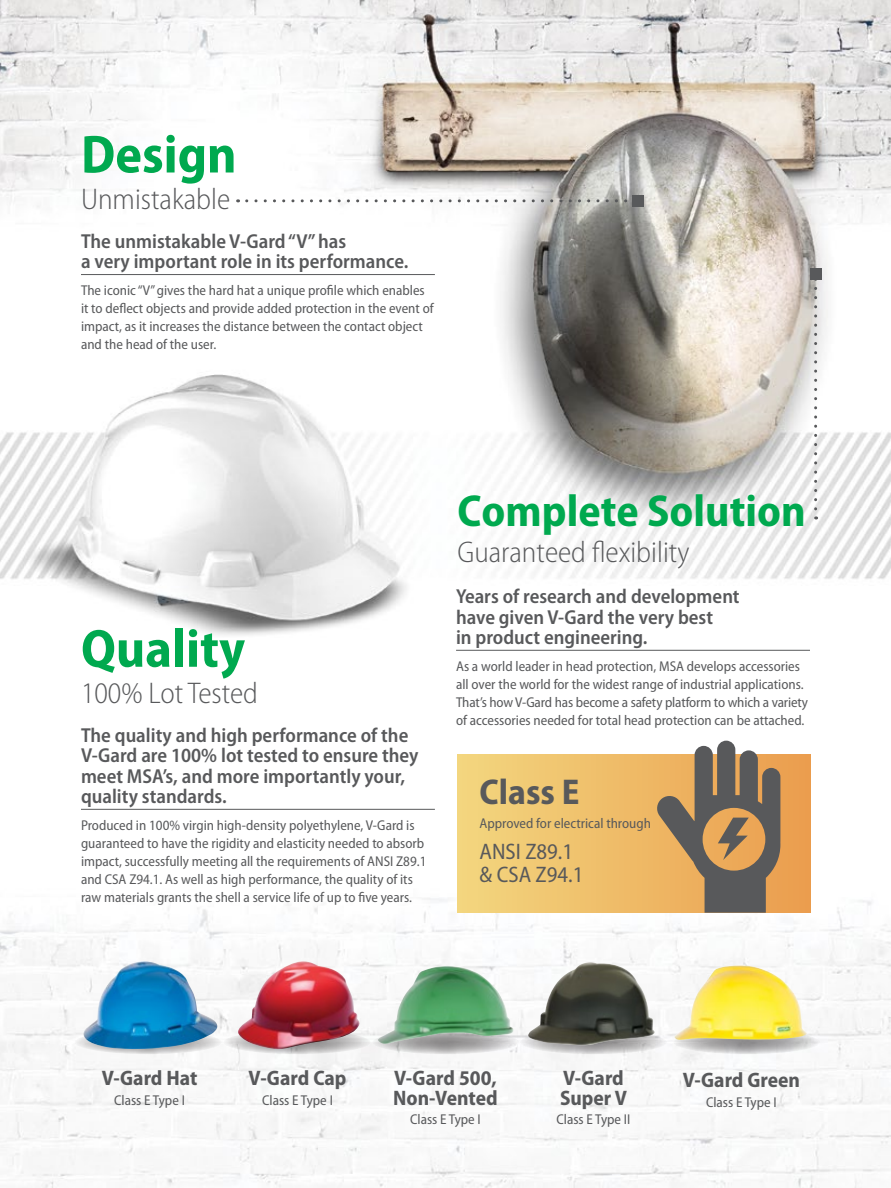
<style>
.page{position:relative;width:891px;height:1188px;background:#fff}
.page>*{position:absolute;margin:0;border:0;box-sizing:border-box;transform-origin:0 0}
.t1{font:700 semi-condensed 54px "Myriad Pro";color:#00a94f}
.t2{font:700 semi-condensed 45px "Myriad Pro";color:#00a94f}
.t3{font:700 semi-condensed 36px "Myriad Pro";color:#58595b}
.t4{font:300 semi-condensed 30px "Myriad Pro";color:#58595b}
.t5{font:semi-condensed 22.5px/22.5px "Myriad Pro";color:#58595b}
.t6{font:700 semi-condensed 21px/19.5px "Myriad Pro";color:#58595b}
.t7{font:600 semi-condensed 20.25px/20.2px "Myriad Pro";color:#58595b}
.t8{font:semi-condensed 14.25px/18px "Myriad Pro";color:#58595b}
</style>
<div class="page">
<img style="left:0;top:0;width:891px;height:1188px">
<svg style="left:673px;top:1030px;width:148px;height:24px;background:#bebdbe"></svg>
<svg style="left:520px;top:1030px;width:147px;height:24px"></svg>
<svg style="left:372px;top:1030px;width:148px;height:24px"></svg>
<svg style="left:223px;top:1030px;width:148px;height:24px"></svg>
<svg style="left:74px;top:1030px;width:148px;height:24px"></svg>
<svg style="left:457px;top:755px;width:354px;height:158px;background:#efc16c"></svg>
<hr style="left:81px;top:274px;width:354px;height:1px;background:#58595b">
<hr style="left:81px;top:809px;width:354px;height:1px;background:#58595b">
<hr style="left:456px;top:650px;width:354px;height:1px;background:#58595b">
<img style="left:83px;top:961px;width:134px;height:88px">
<img style="left:238px;top:961px;width:122px;height:88px">
<img style="left:378px;top:966px;width:136px;height:78px">
<img style="left:528px;top:961px;width:129px;height:84px">
<img style="left:674px;top:965px;width:133px;height:75px">
<svg style="left:657px;top:741px;width:123px;height:172px;background:#a28765"></svg>
<svg style="left:247px;top:199px;width:385px;height:3px"></svg>
<div style="left:632px;top:195px;width:12px;height:12px;background:#58595b"></div>
<svg style="left:814px;top:280px;width:3px;height:229px"></svg>
<div style="left:810px;top:268px;width:12px;height:12px;background:#58595b"></div>
<h1 class="t1" style="left:81px;top:120px;width:157px">Design</h1>
<h3 class="t4" style="left:81px;top:181px;width:151px">Unmistakable</h3>
<h3 class="t7" style="left:81px;top:231px;width:329px">The unmistakable V-Gard “V” has<br>a very important role in its performance.</h3>
<p class="t8" style="left:81px;top:281px;width:354px">The iconic “V” gives the hard hat a unique profile which enables it to deflect objects and provide added protection in the event of impact, as it increases the distance between the contact object and the head of the user.</p>
<h1 class="t1" style="left:81px;top:614px;width:166px">Quality</h1>
<h3 class="t4" style="left:81px;top:675px;width:178px">100% Lot Tested</h3>
<h3 class="t7" style="left:81px;top:725px;width:339px">The quality and high performance of the V-Gard are 100% lot tested to ensure they meet MSA’s, and more importantly your, quality standards.</h3>
<p class="t8" style="left:81px;top:816px;width:347px">Produced in 100% virgin high-density polyethylene, V-Gard is guaranteed to have the rigidity and elasticity needed to absorb impact, successfully meeting all the requirements of ANSI Z89.1 and CSA Z94.1. As well as high performance, the quality of its raw materials grants the shell a service life of up to five years.</p>
<h2 class="t2" style="left:458px;top:482px;width:350px">Complete Solution</h2>
<h3 class="t4" style="left:458px;top:534px;width:233px">Guaranteed flexibility</h3>
<h3 class="t7" style="left:456px;top:586px;width:285px">Years of research and development have given V-Gard the very best<br>in product engineering.</h3>
<p class="t8" style="left:456px;top:657px;width:354px">As a world leader in head protection, MSA develops accessories all over the world for the widest range of industrial applications.<br>That’s how V-Gard has become a safety platform to which a variety of accessories needed for total head protection can be attached.</p>
<h3 class="t3" style="left:480px;top:769px;width:101px">Class E</h3>
<p class="t8" style="left:480px;top:814px;width:173px">Approved for electrical through</p>
<h3 class="t5" style="left:480px;top:840px;width:105px">ANSI Z89.1 &amp; CSA Z94.1</h3>
<h3 class="t6" style="left:102px;top:1068px;width:97px">V-Gard Hat</h3>
<p class="t8" style="left:114px;top:1091px;width:72px">Class E Type I</p>
<h3 class="t6" style="left:249px;top:1068px;width:99px">V-Gard Cap</h3>
<p class="t8" style="left:262px;top:1091px;width:72px">Class E Type I</p>
<h3 class="t6" style="left:393px;top:1068px;width:106px">V-Gard 500,<br>Non-Vented</h3>
<p class="t8" style="left:410px;top:1110px;width:72px">Class E Type I</p>
<h3 class="t6" style="left:560px;top:1068px;width:68px">V-Gard<br>Super V</h3>
<p class="t8" style="left:556px;top:1110px;width:75px">Class E Type II</p>
<h3 class="t6" style="left:683px;top:1070px;width:119px">V-Gard Green</h3>
<p class="t8" style="left:706px;top:1093px;width:72px">Class E Type I</p>
</div>
